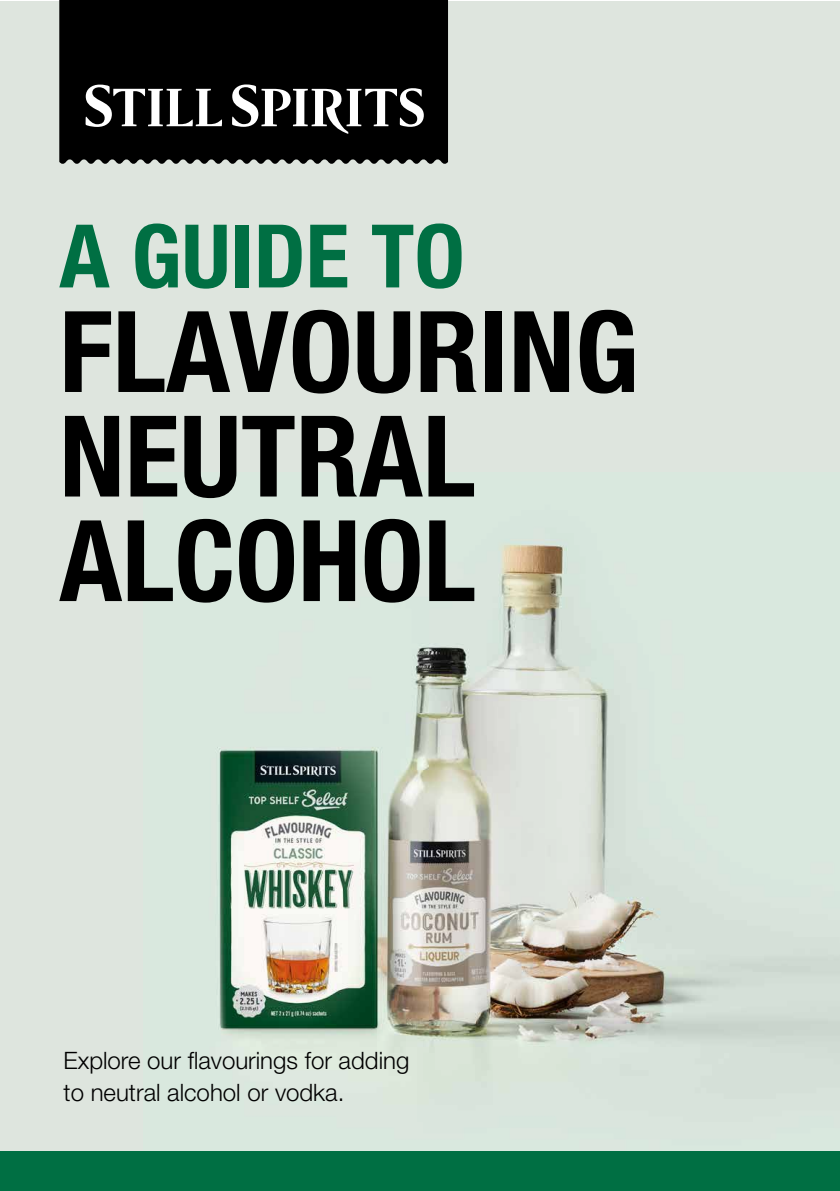
<style>
.page{position:relative;width:840px;height:1191px;background:#fff}
.page>*{position:absolute;margin:0;border:0;box-sizing:border-box;transform-origin:0 0}
.t1{font:700 condensed 112.8px/104.6px "Helvetica Neue LT Pro";color:#000}
.t2{font:700 condensed 87.8px "Helvetica Neue LT Pro";color:#006f43}
.t3{font:300 24px/32px "Helvetica Neue LT Pro";color:#000}
</style>
<div class="page">
<div style="left:1px;top:1px;width:838px;height:1190px;background:#dee5de"></div>
<img style="left:217px;top:540px;width:622px;height:541px">
<div style="left:59px;top:0;width:389px;height:164px;background:#000"></div>
<svg style="left:85px;top:85px;width:137px;height:42px;background:#575757"></svg>
<svg style="left:232px;top:84px;width:191px;height:50px;background:#535353"></svg>
<div style="left:0;top:1151px;width:839px;height:40px;background:#006f43"></div>
<h2 class="t2" style="left:59px;top:204px;width:406px">A GUIDE TO</h2>
<h1 class="t1" style="left:59px;top:300px;width:580px">FLAVOURING<br>NEUTRAL<br>ALCOHOL</h1>
<p class="t3" style="left:63px;top:1043px;width:347px">Explore our flavourings for adding to neutral alcohol or vodka.</p>
</div>
